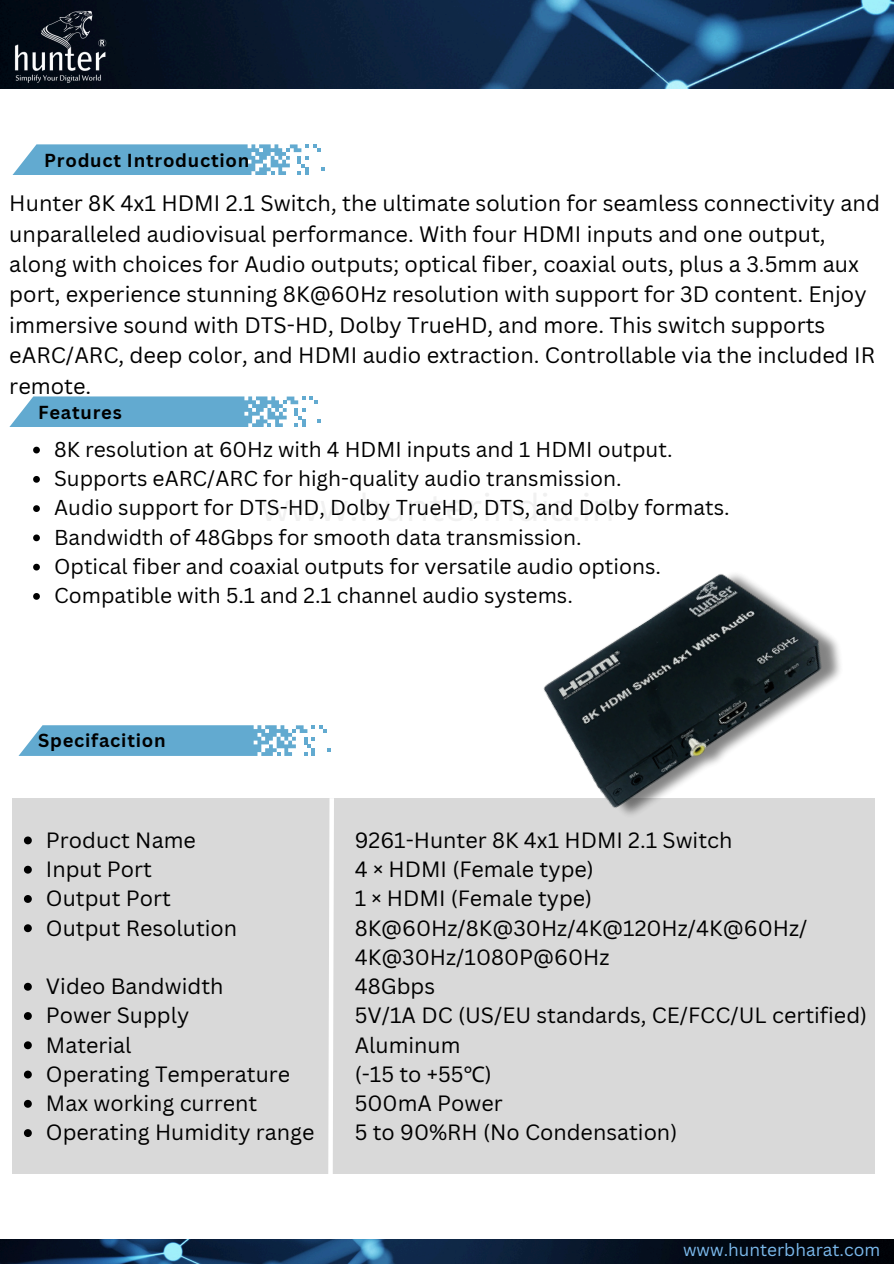
<style>
.page{position:relative;width:894px;height:1264px;background:#fff}
.page>*{position:absolute;margin:0;border:0;box-sizing:border-box;transform-origin:0 0}
.t1{font:37.8px "Canva Sans";color:#000}
.t2{font:21.75px/30.3px "Canva Sans";color:#000}
.t3{font:21.45px/29.2px "Canva Sans";color:#000}
.t4{font:21px "Canva Sans";color:#000}
.t5{font:700 18.3px "Canva Sans";letter-spacing:.04em;color:#000}
.t6{font:17.25px "Canva Sans";color:#7bb9ec}
.s1{font-family:"Noto Sans"}
</style>
<div class="page">
<img style="left:0;top:0;width:893px;height:88px">
<img style="left:0;top:1239px;width:893px;height:24px">
<svg style="left:9px;top:396px;width:312px;height:31px"></svg>
<svg style="left:33px;top:446px;width:7px;height:7px"></svg>
<svg style="left:33px;top:476px;width:7px;height:6px"></svg>
<svg style="left:33px;top:505px;width:7px;height:7px"></svg>
<svg style="left:33px;top:534px;width:7px;height:7px"></svg>
<svg style="left:33px;top:563px;width:7px;height:7px"></svg>
<svg style="left:33px;top:593px;width:7px;height:6px"></svg>
<svg style="left:19px;top:725px;width:311px;height:30px"></svg>
<svg style="left:12px;top:144px;width:312px;height:31px"></svg>
<div style="left:12px;top:798px;width:862px;height:376px;background:#d9d9d9"></div>
<svg style="left:24px;top:836px;width:8px;height:8px"></svg>
<svg style="left:24px;top:865px;width:8px;height:8px"></svg>
<svg style="left:24px;top:895px;width:8px;height:7px"></svg>
<svg style="left:24px;top:924px;width:8px;height:8px"></svg>
<svg style="left:24px;top:982px;width:8px;height:8px"></svg>
<svg style="left:24px;top:1012px;width:8px;height:7px"></svg>
<svg style="left:24px;top:1041px;width:8px;height:8px"></svg>
<svg style="left:24px;top:1070px;width:8px;height:8px"></svg>
<svg style="left:24px;top:1099px;width:8px;height:8px"></svg>
<svg style="left:24px;top:1129px;width:8px;height:7px"></svg>
<svg style="left:328px;top:798px;width:6px;height:376px"></svg>
<img style="left:12px;top:11px;width:96px;height:72px">
<img style="left:543px;top:574px;width:332px;height:271px">
<p class="t5" style="left:44px;top:148px;width:206px">Product Introduction</p>
<p class="t2" style="left:9px;top:188px;width:872px">Hunter 8K 4x1 HDMI 2.1 Switch, the ultimate solution for seamless connectivity and unparalleled audiovisual performance. With four HDMI inputs and one output, along with choices for Audio outputs; optical fiber, coaxial outs, plus a 3.5mm aux port, experience stunning 8K@60Hz resolution with support for 3D content. Enjoy immersive sound with DTS-HD, Dolby TrueHD, and more. This switch supports eARC/ARC, deep color, and HDMI audio extraction. Controllable via the included IR remote.</p>
<p class="t5" style="left:38px;top:399px;width:85px">Features</p>
<h3 class="t4" style="left:54px;top:434px;width:619px">8K resolution at 60Hz with 4 HDMI inputs and 1 HDMI output.</h3>
<h2 class="t4" style="left:54px;top:463px;width:568px">Supports eARC/ARC for high-quality audio transmission.</h2>
<p class="t4" style="left:54px;top:493px;width:676px">Audio support for DTS-HD, Dolby TrueHD, DTS, and Dolby formats.</p>
<h3 class="t4" style="left:54px;top:522px;width:529px">Bandwidth of 48Gbps for smooth data transmission.</h3>
<p class="t4" style="left:54px;top:551px;width:608px">Optical fiber and coaxial outputs for versatile audio options.</p>
<p class="t4" style="left:54px;top:580px;width:520px">Compatible with 5.1 and 2.1 channel audio systems.</p>
<h1 class="t1" style="left:260px;top:481px;width:356px">www.hunterindia.in</h1>
<p class="t5" style="left:38px;top:727px;width:129px">Specifacition</p>
<h1 class="t3" style="left:46px;top:824px;width:151px">Product Name</h1>
<p class="t3" style="left:46px;top:854px;width:107px">Input Port</p>
<p class="t3" style="left:46px;top:883px;width:127px">Output Port</p>
<h3 class="t3" style="left:46px;top:912px;width:193px">Output Resolution</h3>
<h2 class="t3" style="left:46px;top:971px;width:179px">Video Bandwidth</h2>
<p class="t3" style="left:46px;top:1000px;width:145px">Power Supply</p>
<h2 class="t3" style="left:46px;top:1029px;width:87px">Material</h2>
<p class="t3" style="left:46px;top:1058px;width:246px">Operating Temperature</p>
<h2 class="t3" style="left:46px;top:1088px;width:213px">Max working current</h2>
<p class="t3" style="left:46px;top:1117px;width:270px">Operating Humidity range</p>
<p class="t3" style="left:354px;top:824px;width:379px">9261-Hunter 8K 4x1 HDMI 2.1 Switch</p>
<p class="t3" style="left:354px;top:854px;width:240px">4 × HDMI (Female type)<br>1 × HDMI (Female type)</p>
<p class="t3" style="left:354px;top:912px;width:454px">8K@60Hz/8K@30Hz/4K@120Hz/4K@60Hz/<br>4K@30Hz/1080P@60Hz<br>48Gbps</p>
<p class="t3" style="left:354px;top:1000px;width:513px">5V/1A DC (US/EU standards, CE/FCC/UL certified)<br>Aluminum</p>
<p class="t3" style="left:354px;top:1058px;width:324px">(-15 to +55<span class="s1">℃</span>)<br>500mA Power<br>5 to 90%RH (No Condensation)</p>
<p class="t6" style="left:682px;top:1237px;width:198px">www.hunterbharat.com</p>
</div>
